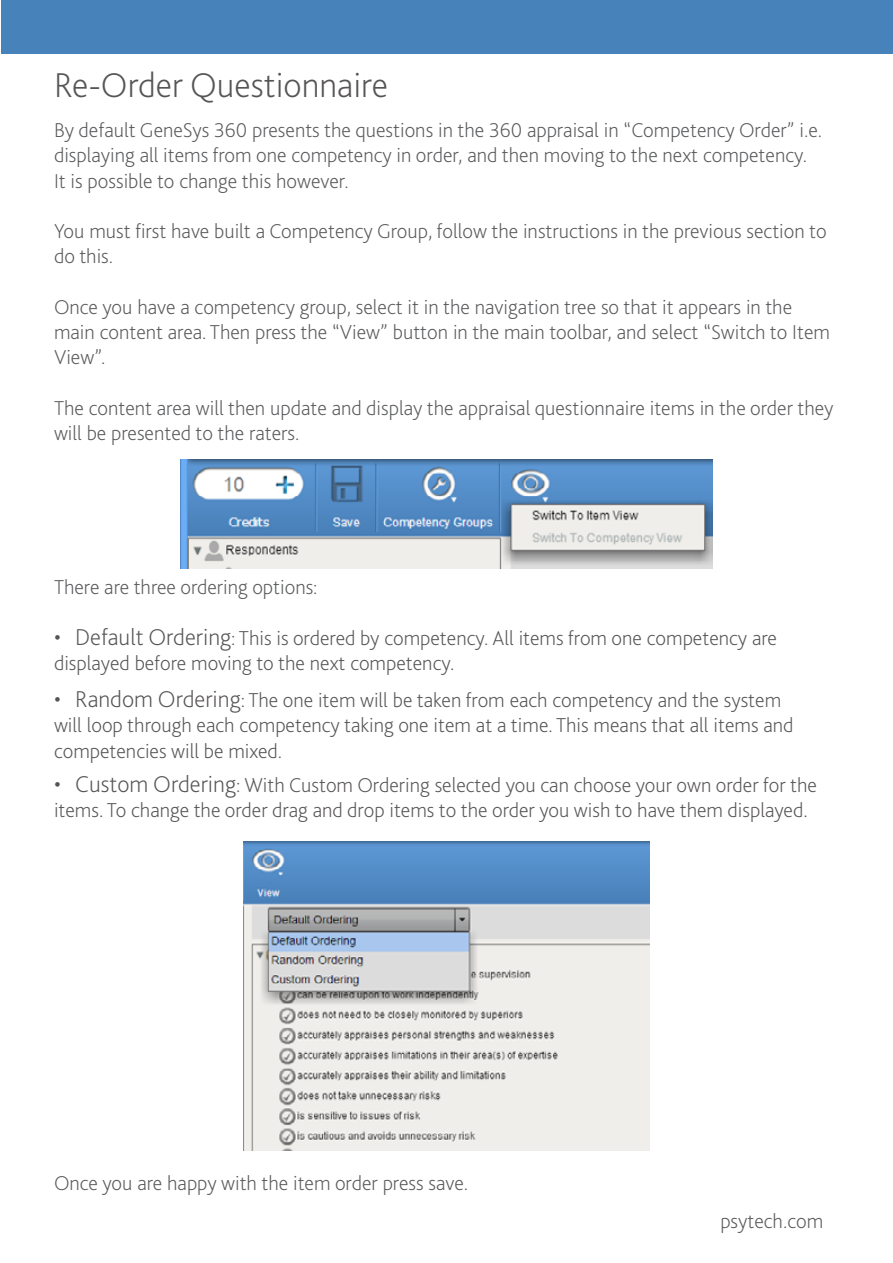
<style>
.page{position:relative;width:893px;height:1263px;background:#fff}
.page>*{position:absolute;margin:0;border:0;box-sizing:border-box;transform-origin:0 0}
.t1{font:200 36px "Bliss 2";color:#575454}
.t2{font:200 21px/25.2px "Bliss 2";color:#58595b}
.t3{font:200 21px/25.2px "Bliss 2";color:#575454}
.s1{font-size:24px}
</style>
<div class="page">
<div style="left:1px;top:0;width:891px;height:54px;background:#4882bb"></div>
<hr style="left:892px;top:0;width:1px;height:54px;background:#4882bb">
<img style="left:181px;top:459px;width:531px;height:110px">
<img style="left:244px;top:842px;width:405px;height:308px">
<h1 class="t1" style="left:54px;top:62px;width:335px">Re-Order Questionnaire</h1>
<p class="t2" style="left:54px;top:117px;width:770px">By default GeneSys 360 presents the questions in the 360 appraisal in “Competency Order” i.e. displaying all items from one competency in order, and then moving to the next competency.<br>It is possible to change this however.</p>
<p class="t2" style="left:54px;top:218px;width:774px">You must first have built a Competency Group, follow the instructions in the previous section to do this.</p>
<p class="t2" style="left:54px;top:294px;width:778px">Once you have a competency group, select it in the navigation tree so that it appears in the main content area. Then press the “View” button in the main toolbar, and select “Switch to Item<br>View”.</p>
<p class="t2" style="left:54px;top:394px;width:781px">The content area will then update and display the appraisal questionnaire items in the order they will be presented to the raters.</p>
<p class="t2" style="left:54px;top:574px;width:265px">There are three ordering options:</p>
<p class="t3" style="left:54px;top:625px;width:724px"><span class="s1">• Default Ordering</span>: This is ordered by competency. All items from one competency are displayed before moving to the next competency.</p>
<p class="t3" style="left:54px;top:687px;width:741px"><span class="s1">• Random Ordering</span>: The one item will be taken from each competency and the system will loop through each competency taking one item at a time. This means that all items and competencies will be mixed.</p>
<p class="t3" style="left:54px;top:772px;width:764px"><span class="s1">• Custom Ordering</span>: With Custom Ordering selected you can choose your own order for the items. To change the order drag and drop items to the order you wish to have them displayed.</p>
<p class="t2" style="left:54px;top:1170px;width:416px">Once you are happy with the item order press save.</p>
<p class="t2" style="left:720px;top:1208px;width:104px">psytech.com</p>
</div>
